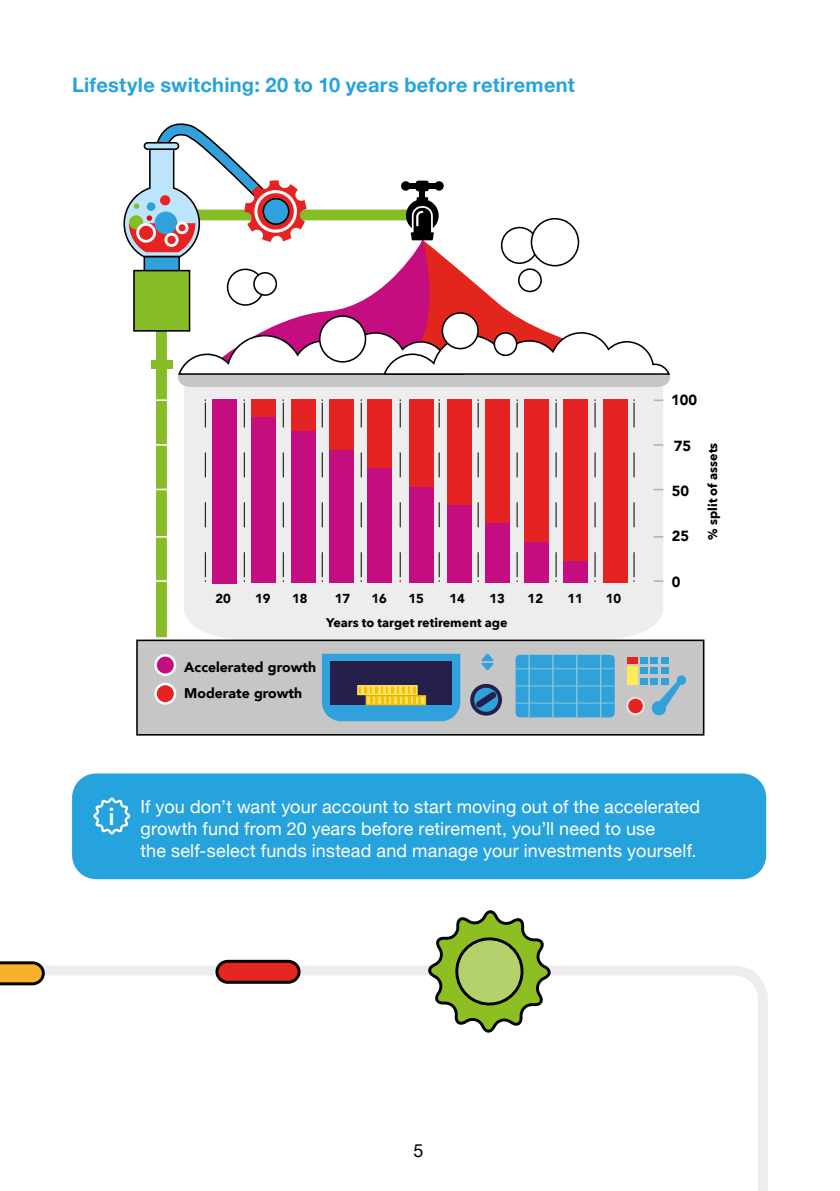
<style>
.page{position:relative;width:840px;height:1191px;background:#fff}
.page>*{position:absolute;margin:0;border:0;box-sizing:border-box;transform-origin:0 0}
.t1{font:800 24.2px "Avenir";color:#fff}
.t2{font:700 20px "Helvetica Neue";letter-spacing:.015em;color:#26a3dd}
.t3{font:18px/21.6px "Helvetica Neue";letter-spacing:.01em;color:#fff}
.t4{font:18px "Helvetica Neue";color:#000}
.t5{font:900 14.6px "Avenir";color:#000}
.t6{font:900 14px/25.6px "Avenir";color:#000}
.t7{font:900 13px "Avenir";color:#000}
.t8{font:700 12.6px "Avenir Next";color:#000}
</style>
<div class="page">
<div style="left:72px;top:773px;width:693px;height:106px;background:#26a3dd;border-radius:24px"></div>
<div style="left:229px;top:387px;width:434px;height:252px;background:#ededed"></div>
<svg style="left:156px;top:387px;width:271px;height:251px;background:#e6e8df"></svg>
<svg style="left:205px;top:399px;width:1px;height:183px"></svg>
<svg style="left:244px;top:399px;width:1px;height:183px"></svg>
<svg style="left:283px;top:399px;width:1px;height:183px"></svg>
<svg style="left:322px;top:399px;width:1px;height:183px"></svg>
<svg style="left:360px;top:399px;width:1px;height:183px"></svg>
<svg style="left:399px;top:399px;width:1px;height:183px"></svg>
<svg style="left:438px;top:399px;width:1px;height:183px"></svg>
<svg style="left:477px;top:399px;width:1px;height:183px"></svg>
<svg style="left:516px;top:399px;width:1px;height:183px"></svg>
<svg style="left:555px;top:399px;width:1px;height:183px"></svg>
<svg style="left:594px;top:399px;width:1px;height:183px"></svg>
<svg style="left:633px;top:399px;width:1px;height:183px"></svg>
<svg style="left:156px;top:580px;width:12px;height:2px"></svg>
<svg style="left:156px;top:536px;width:12px;height:1px"></svg>
<svg style="left:156px;top:489px;width:12px;height:1px"></svg>
<svg style="left:156px;top:444px;width:12px;height:1px"></svg>
<svg style="left:156px;top:399px;width:12px;height:2px"></svg>
<svg style="left:123px;top:123px;width:547px;height:264px"></svg>
<div style="left:160px;top:195px;width:10px;height:10px;background:#e52322;border-radius:50%"></div>
<div style="left:263px;top:199px;width:25px;height:25px;background:#31a1dc;border-radius:50%"></div>
<div style="left:262px;top:198px;width:27px;height:27px;border:2px solid #000;border-radius:50%"></div>
<svg style="left:653px;top:580px;width:10px;height:2px"></svg>
<svg style="left:653px;top:444px;width:10px;height:2px"></svg>
<svg style="left:653px;top:399px;width:10px;height:2px"></svg>
<div style="left:137px;top:640px;width:566px;height:95px;background:#c6c6c6"></div>
<div style="left:136px;top:639px;width:568px;height:96px;border:2px solid #000"></div>
<svg style="left:650px;top:675px;width:36px;height:41px"></svg>
<div style="left:626px;top:666px;width:11px;height:18px;background:#fced56"></div>
<div style="left:660px;top:667px;width:8px;height:7px;background:#31a1dc"></div>
<div style="left:649px;top:667px;width:8px;height:7px;background:#31a1dc"></div>
<div style="left:639px;top:667px;width:8px;height:7px;background:#31a1dc"></div>
<div style="left:660px;top:677px;width:8px;height:7px;background:#31a1dc"></div>
<div style="left:649px;top:677px;width:8px;height:7px;background:#31a1dc"></div>
<div style="left:639px;top:677px;width:8px;height:7px;background:#31a1dc"></div>
<div style="left:660px;top:657px;width:8px;height:7px;background:#31a1dc"></div>
<div style="left:649px;top:657px;width:8px;height:7px;background:#31a1dc"></div>
<div style="left:639px;top:657px;width:8px;height:7px;background:#31a1dc"></div>
<div style="left:626px;top:657px;width:11px;height:7px;background:#e52322"></div>
<svg style="left:626px;top:696px;width:18px;height:19px"></svg>
<div style="left:628px;top:698px;width:14px;height:15px;background:#e52322;border-radius:50%"></div>
<svg style="left:470px;top:683px;width:32px;height:33px"></svg>
<svg style="left:481px;top:654px;width:12px;height:16px"></svg>
<svg style="left:322px;top:654px;width:138px;height:67px;background:#486d84"></svg>
<svg style="left:515px;top:655px;width:99px;height:62px;background:#3aa5db"></svg>
<svg style="left:154px;top:654px;width:22px;height:22px"></svg>
<div style="left:157px;top:656px;width:17px;height:17px;background:#c40e7f;border-radius:50%"></div>
<svg style="left:154px;top:683px;width:22px;height:21px"></svg>
<div style="left:157px;top:685px;width:17px;height:17px;background:#e52322;border-radius:50%"></div>
<div style="left:212px;top:399px;width:25px;height:184px;background:#c40e7f"></div>
<div style="left:251px;top:399px;width:25px;height:184px;background:#e52322"></div>
<div style="left:290px;top:399px;width:25px;height:184px;background:#e52322"></div>
<div style="left:329px;top:399px;width:25px;height:184px;background:#e52322"></div>
<div style="left:367px;top:399px;width:24px;height:184px;background:#e52322"></div>
<div style="left:409px;top:399px;width:25px;height:156px;background:#e52322"></div>
<div style="left:409px;top:487px;width:25px;height:95px;background:#c40e7f"></div>
<div style="left:446px;top:399px;width:25px;height:129px;background:#e52322"></div>
<div style="left:446px;top:505px;width:25px;height:78px;background:#c40e7f"></div>
<div style="left:562px;top:399px;width:25px;height:184px;background:#e52322"></div>
<div style="left:485px;top:399px;width:25px;height:125px;background:#e52322"></div>
<div style="left:485px;top:524px;width:25px;height:59px;background:#c40e7f"></div>
<div style="left:524px;top:399px;width:24px;height:143px;background:#e52322"></div>
<div style="left:524px;top:542px;width:24px;height:41px;background:#c40e7f"></div>
<div style="left:562px;top:561px;width:25px;height:21px;background:#c40e7f"></div>
<div style="left:602px;top:399px;width:25px;height:184px;background:#e52322"></div>
<div style="left:251px;top:417px;width:25px;height:166px;background:#c40e7f"></div>
<div style="left:290px;top:431px;width:25px;height:152px;background:#c40e7f"></div>
<div style="left:329px;top:450px;width:25px;height:133px;background:#c40e7f"></div>
<div style="left:367px;top:468px;width:24px;height:115px;background:#c40e7f"></div>
<svg style="left:93px;top:797px;width:38px;height:38px"></svg>
<svg style="left:0;top:966px;width:767px;height:225px"></svg>
<svg style="left:424px;top:910px;width:130px;height:126px"></svg>
<svg style="left:0;top:961px;width:45px;height:24px"></svg>
<svg style="left:215px;top:959px;width:85px;height:24px;background:#ae302d"></svg>
<p class="t2" style="left:72px;top:69px;width:504px">Lifestyle switching: 20 to 10 years before retirement</p>
<p class="t7" style="left:215px;top:587px;width:17px">20</p>
<p class="t7" style="left:255px;top:587px;width:17px">19</p>
<p class="t7" style="left:292px;top:587px;width:17px">18</p>
<p class="t7" style="left:334px;top:587px;width:17px">17</p>
<p class="t7" style="left:371px;top:587px;width:17px">16</p>
<p class="t7" style="left:408px;top:587px;width:17px">15</p>
<p class="t7" style="left:449px;top:587px;width:17px">14</p>
<p class="t7" style="left:489px;top:587px;width:17px">13</p>
<p class="t7" style="left:527px;top:587px;width:17px">12</p>
<p class="t7" style="left:567px;top:587px;width:17px">11</p>
<p class="t7" style="left:605px;top:587px;width:17px">10</p>
<p class="t8" style="left:326px;top:612px;width:183px">Years to target retirement age</p>
<p class="t6" style="left:184px;top:654px;width:133px">Accelerated growth<br>Moderate growth</p>
<p class="t5" style="left:670px;top:387px;width:27px">100</p>
<p class="t5" style="left:673px;top:433px;width:19px">75</p>
<p class="t5" style="left:671px;top:478px;width:19px">50</p>
<p class="t5" style="left:671px;top:524px;width:19px">25</p>
<p class="t5" style="left:671px;top:569px;width:10px">0</p>
<p class="t8" style="left:701px;top:539px;width:98px;rotate:-90deg">% split of assets</p>
<h1 class="t1" style="left:108px;top:798px;width:8px">i</h1>
<p class="t3" style="left:140px;top:797px;width:561px">If you don’t want your account to start moving out of the accelerated growth fund from 20 years before retirement, you’ll need to use<br>the self-select funds instead and manage your investments yourself.</p>
<p class="t4" style="left:413px;top:1137px;width:12px">5</p>
</div>
